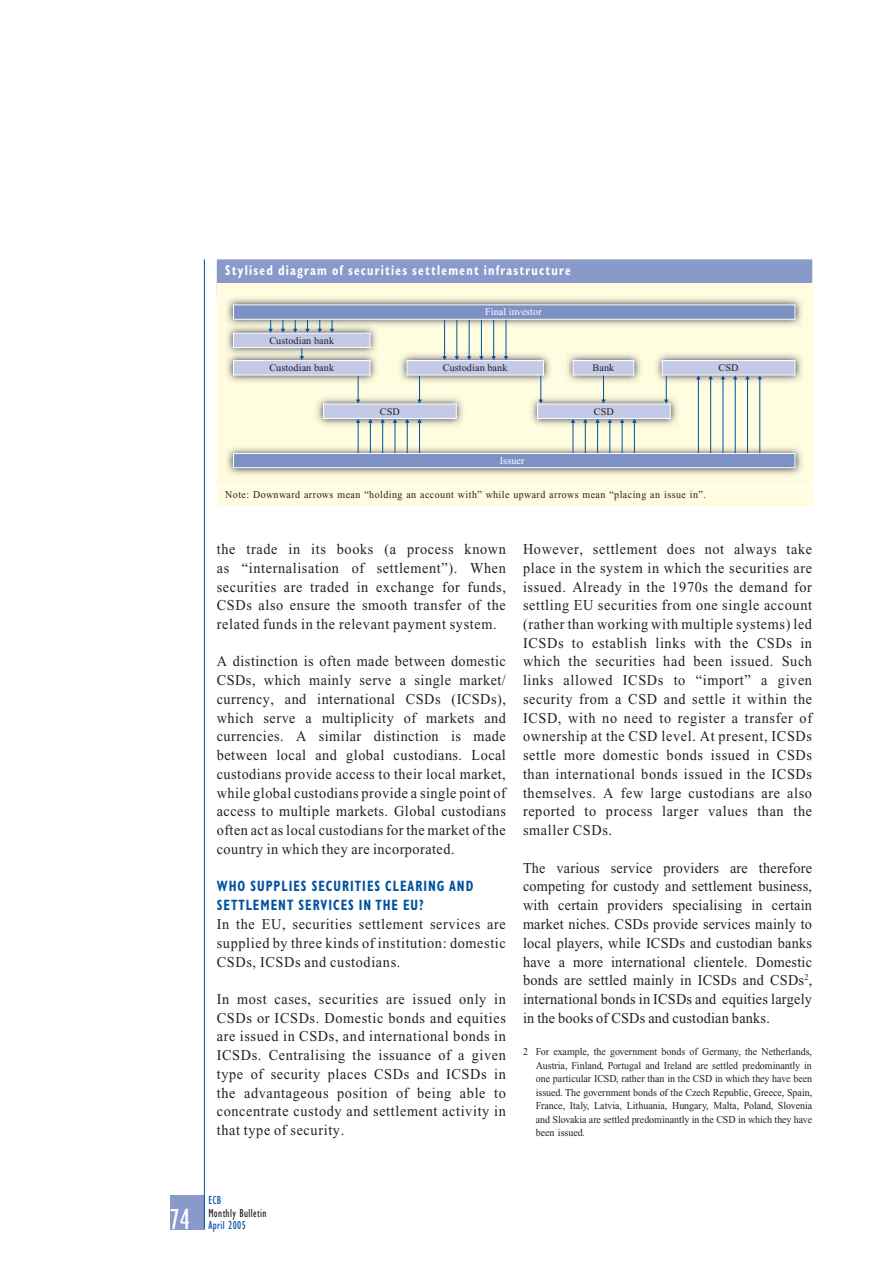
<style>
.page{position:relative;width:893px;height:1263px;background:#fff}
.page>*{position:absolute;margin:0;border:0;box-sizing:border-box;transform-origin:0 0}
.t1{font:condensed 30px "Gill Sans";color:#fff;scale:.95 1}
.t2{font:15px/18.8px "Times New Roman";letter-spacing:.045em;color:#231f20;text-align:justify;scale:.95 1}
.t3{font:700 condensed 15px/18.8px "Gill Sans";letter-spacing:.08em;color:#00529f;scale:.85 1}
.t4{font:700 condensed 14.25px "Gill Sans";letter-spacing:.1em;color:#fff;scale:.85 1}
.t5{font:condensed 12px "Gill Sans";letter-spacing:.035em;color:#231f20;scale:.95 1}
.t6{font:condensed 12px "Gill Sans";letter-spacing:.035em;color:#00529f;scale:.95 1}
.t7{font:10.5px/13.5px "Times New Roman";letter-spacing:.045em;color:#231f20;text-align:justify;scale:.95 1}
.t8{font:10.2px "Times New Roman";letter-spacing:.005em;color:#231f20}
.t9{font:10.2px "Times New Roman";letter-spacing:.005em;color:#fff}
.s1{font-style:italic}
</style>
<div class="page">
<div style="left:170px;top:1195px;width:34px;height:34px;background:#8999ca"></div>
<hr style="left:204px;top:259px;width:1px;height:970px;background:#00529f">
<div style="left:217px;top:259px;width:595px;height:37px;background:#8999ca"></div>
<div style="left:217px;top:283px;width:595px;height:223px;background:#fffcdf"></div>
<img style="left:226px;top:298px;width:576px;height:177px">
<div style="left:324px;top:404px;width:132px;height:14px;background:#c4cae5"></div>
<div style="left:323px;top:404px;width:134px;height:15px;border:1px solid #fff"></div>
<div style="left:538px;top:404px;width:132px;height:14px;background:#c4cae5"></div>
<div style="left:537px;top:404px;width:133px;height:15px;border:1px solid #fff"></div>
<svg style="left:356px;top:375px;width:4px;height:28px"></svg>
<svg style="left:417px;top:375px;width:5px;height:28px"></svg>
<svg style="left:539px;top:375px;width:4px;height:28px"></svg>
<svg style="left:601px;top:375px;width:5px;height:28px"></svg>
<svg style="left:664px;top:375px;width:4px;height:28px"></svg>
<hr style="left:573px;top:422px;width:1px;height:33px;background:#00529f">
<svg style="left:571px;top:419px;width:4px;height:4px"></svg>
<hr style="left:585px;top:422px;width:1px;height:33px;background:#00529f">
<svg style="left:583px;top:419px;width:5px;height:4px"></svg>
<hr style="left:597px;top:422px;width:1px;height:33px;background:#00529f">
<svg style="left:595px;top:419px;width:5px;height:4px"></svg>
<hr style="left:609px;top:422px;width:1px;height:33px;background:#00529f">
<svg style="left:608px;top:419px;width:4px;height:4px"></svg>
<hr style="left:622px;top:422px;width:1px;height:33px;background:#00529f">
<svg style="left:620px;top:419px;width:4px;height:4px"></svg>
<hr style="left:634px;top:422px;width:1px;height:33px;background:#00529f">
<svg style="left:632px;top:419px;width:5px;height:4px"></svg>
<hr style="left:358px;top:422px;width:1px;height:33px;background:#00529f">
<svg style="left:356px;top:419px;width:4px;height:4px"></svg>
<hr style="left:370px;top:422px;width:1px;height:33px;background:#00529f">
<svg style="left:368px;top:419px;width:5px;height:4px"></svg>
<hr style="left:382px;top:422px;width:1px;height:33px;background:#00529f">
<svg style="left:380px;top:419px;width:5px;height:4px"></svg>
<hr style="left:395px;top:422px;width:1px;height:33px;background:#00529f">
<svg style="left:393px;top:419px;width:4px;height:4px"></svg>
<hr style="left:407px;top:422px;width:1px;height:33px;background:#00529f">
<svg style="left:405px;top:419px;width:4px;height:4px"></svg>
<hr style="left:419px;top:422px;width:1px;height:33px;background:#00529f">
<svg style="left:417px;top:419px;width:5px;height:4px"></svg>
<div style="left:234px;top:361px;width:136px;height:14px;background:#c4cae5"></div>
<div style="left:233px;top:360px;width:137px;height:15px;border:1px solid #fff"></div>
<div style="left:407px;top:361px;width:136px;height:14px;background:#c4cae5"></div>
<div style="left:407px;top:360px;width:137px;height:15px;border:1px solid #fff"></div>
<div style="left:573px;top:361px;width:61px;height:14px;background:#c4cae5"></div>
<div style="left:573px;top:360px;width:61px;height:15px;border:1px solid #fff"></div>
<div style="left:662px;top:361px;width:133px;height:14px;background:#c4cae5"></div>
<div style="left:662px;top:360px;width:133px;height:15px;border:1px solid #fff"></div>
<hr style="left:698px;top:379px;width:1px;height:76px;background:#00529f">
<svg style="left:696px;top:375px;width:5px;height:4px"></svg>
<hr style="left:710px;top:379px;width:1px;height:76px;background:#00529f">
<svg style="left:708px;top:375px;width:5px;height:4px"></svg>
<hr style="left:723px;top:379px;width:1px;height:76px;background:#00529f">
<svg style="left:721px;top:375px;width:4px;height:4px"></svg>
<hr style="left:735px;top:379px;width:1px;height:76px;background:#00529f">
<svg style="left:733px;top:375px;width:4px;height:4px"></svg>
<hr style="left:747px;top:379px;width:1px;height:76px;background:#00529f">
<svg style="left:745px;top:375px;width:5px;height:4px"></svg>
<hr style="left:759px;top:379px;width:1px;height:76px;background:#00529f">
<svg style="left:758px;top:375px;width:4px;height:4px"></svg>
<div style="left:234px;top:454px;width:561px;height:14px;background:#7e91c5"></div>
<div style="left:233px;top:453px;width:562px;height:15px;border:1px solid #fff"></div>
<svg style="left:300px;top:348px;width:4px;height:12px"></svg>
<hr style="left:444px;top:318px;width:1px;height:39px;background:#00529f">
<svg style="left:442px;top:356px;width:5px;height:4px"></svg>
<hr style="left:456px;top:318px;width:1px;height:39px;background:#00529f">
<svg style="left:455px;top:356px;width:4px;height:4px"></svg>
<hr style="left:469px;top:318px;width:1px;height:39px;background:#00529f">
<svg style="left:467px;top:356px;width:4px;height:4px"></svg>
<hr style="left:481px;top:318px;width:1px;height:39px;background:#00529f">
<svg style="left:479px;top:356px;width:5px;height:4px"></svg>
<hr style="left:493px;top:318px;width:1px;height:39px;background:#00529f">
<svg style="left:491px;top:356px;width:5px;height:4px"></svg>
<hr style="left:506px;top:318px;width:1px;height:39px;background:#00529f">
<svg style="left:504px;top:356px;width:4px;height:4px"></svg>
<div style="left:234px;top:333px;width:136px;height:15px;background:#c4cae5"></div>
<div style="left:233px;top:333px;width:137px;height:15px;border:1px solid #fff"></div>
<svg style="left:268px;top:319px;width:5px;height:14px"></svg>
<svg style="left:281px;top:319px;width:4px;height:14px"></svg>
<svg style="left:293px;top:319px;width:4px;height:14px"></svg>
<svg style="left:305px;top:319px;width:5px;height:14px"></svg>
<svg style="left:318px;top:319px;width:4px;height:14px"></svg>
<svg style="left:330px;top:319px;width:4px;height:14px"></svg>
<div style="left:234px;top:305px;width:561px;height:14px;background:#7e91c5"></div>
<hr style="left:217px;top:487px;width:595px;height:1px;background:#fff">
<p class="t4" style="left:225px;top:265px;width:408px">Stylised diagram of securities settlement infrastructure</p>
<p class="t8" style="left:269px;top:337px;width:66px">Custodian bank</p>
<p class="t9" style="left:485px;top:308px;width:58px">Final investor</p>
<p class="t8" style="left:269px;top:364px;width:66px">Custodian bank</p>
<p class="t8" style="left:443px;top:364px;width:66px">Custodian bank</p>
<p class="t8" style="left:593px;top:364px;width:23px">Bank</p>
<p class="t8" style="left:719px;top:364px;width:21px">CSD</p>
<p class="t8" style="left:380px;top:407px;width:21px">CSD</p>
<p class="t8" style="left:594px;top:407px;width:21px">CSD</p>
<p class="t9" style="left:500px;top:457px;width:26px">Issuer</p>
<p class="t7" style="left:225px;top:489px;width:507px">Note: Downward arrows mean “holding an account with” while upward arrows mean “placing an issue in”.</p>
<p class="t2" style="left:217px;top:541px;width:306px">the trade in its books (a process known as “internalisation of settlement”). When securities are traded in exchange for funds, CSDs also ensure the smooth transfer of the related funds in the relevant payment system.</p>
<p class="t2" style="left:217px;top:653px;width:306px">A distinction is often made between domestic CSDs, which mainly serve a single market/ currency, and international CSDs (ICSDs), which serve a multiplicity of markets and currencies. A similar distinction is made between local and global custodians. Local custodians provide access to their local market, while global custodians provide a single point of access to multiple markets. Global custodians often act as local custodians for the market of the country in which they are incorporated.</p>
<p class="t3" style="left:217px;top:878px;width:303px">WHO SUPPLIES SECURITIES CLEARING AND<br>SETTLEMENT SERVICES IN THE EU?</p>
<p class="t2" style="left:217px;top:916px;width:306px">In the EU, securities settlement services are supplied by three kinds of institution: domestic CSDs, ICSDs and custodians.</p>
<p class="t2" style="left:217px;top:991px;width:306px">In most cases, securities are issued only in CSDs or ICSDs. Domestic bonds and equities are issued in CSDs, and international bonds in ICSDs. Centralising the issuance of a given type of security places CSDs and ICSDs in the advantageous position of being able to concentrate custody and settlement activity in that type of security.</p>
<p class="t2" style="left:523px;top:541px;width:306px">However, settlement does not always take place in the system in which the securities are issued. Already in the 1970s the demand for settling EU securities from one single account (rather than working with multiple systems) led ICSDs to establish links with the CSDs in which the securities had been issued. Such links allowed ICSDs to “import” a given security from a CSD and settle it within the ICSD, with no need to register a transfer of ownership at the CSD level. At present, ICSDs settle more domestic bonds issued in CSDs than international bonds issued in the ICSDs themselves. A few large custodians are also reported to process larger values than the smaller CSDs.</p>
<p class="t2" style="left:523px;top:860px;width:306px">The various service providers are therefore competing for custody and settlement business, with certain providers specialising in certain market niches. CSDs provide services mainly to local players, while ICSDs and custodian banks have a more international clientele. Domestic bonds are settled mainly in ICSDs and CSDs<sup>2</sup>, international bonds in ICSDs and equities largely in the books of CSDs and custodian banks.</p>
<p class="t7" style="left:536px;top:1046px;width:293px;text-indent:-13px">2 For example, the government bonds of Germany, the Netherlands, Austria, Finland, Portugal and Ireland are settled predominantly in one particular ICSD, rather than in the CSD in which they have been issued. The government bonds of the Czech Republic, Greece, Spain, France, Italy, Latvia, Lithuania, Hungary, Malta, Poland, Slovenia and Slovakia are settled predominantly in the CSD in which they have been issued<span class="s1">.</span></p>
<h1 class="t1" style="left:169px;top:1208px;width:23px">74</h1>
<p class="t6" style="left:208px;top:1196px;width:15px">ECB</p>
<p class="t5" style="left:208px;top:1208px;width:63px">Monthly Bulletin</p>
<p class="t6" style="left:208px;top:1221px;width:41px">April 2005</p>
</div>
